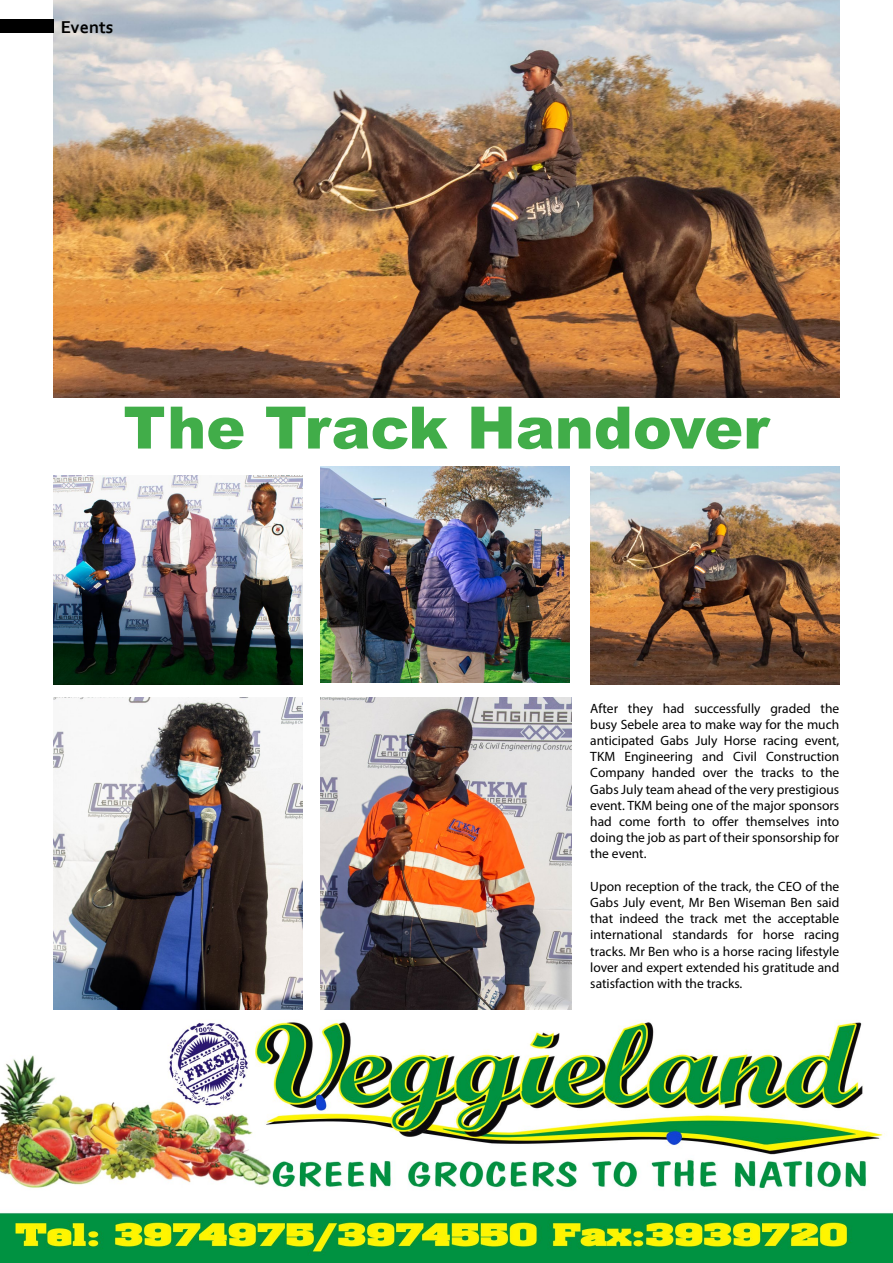
<style>
.page{position:relative;width:893px;height:1263px;background:#fff}
.page>*{position:absolute;margin:0;border:0;box-sizing:border-box;transform-origin:0 0}
.t1{font:900 58.5px "Arial";color:#41ad49}
.t2{font:700 18px "Corbel";color:#000}
.t3{font:13.5px/16.2px "Myriad Pro";color:#000;text-align:justify}
</style>
<div class="page">
<img style="left:53px;top:0;width:786px;height:397px">
<div style="left:0;top:20px;width:53px;height:13px;background:#000"></div>
<img style="left:0;top:1021px;width:893px;height:242px">
<img style="left:53px;top:476px;width:249px;height:209px">
<img style="left:53px;top:697px;width:250px;height:312px">
<img style="left:320px;top:697px;width:251px;height:312px">
<img style="left:320px;top:467px;width:249px;height:215px">
<img style="left:590px;top:467px;width:249px;height:218px">
<h2 class="t2" style="left:61px;top:16px;width:54px">Events</h2>
<h1 class="t1" style="left:123px;top:385px;width:647px">The Track Handover</h1>
<p class="t3" style="left:590px;top:700px;width:250px">After they had successfully graded the busy Sebele area to make way for the much anticipated Gabs July Horse racing event, TKM Engineering and Civil Construction Company handed over the tracks to the Gabs July team ahead of the very prestigious event. TKM being one of the major sponsors had come forth to offer themselves into doing the job as part of their sponsorship for the event.</p>
<p class="t3" style="left:590px;top:878px;width:250px">Upon reception of the track, the CEO of the Gabs July event, Mr Ben Wiseman Ben said that indeed the track met the acceptable international standards for horse racing tracks. Mr Ben who is a horse racing lifestyle lover and expert extended his gratitude and satisfaction with the tracks.</p>
</div>
